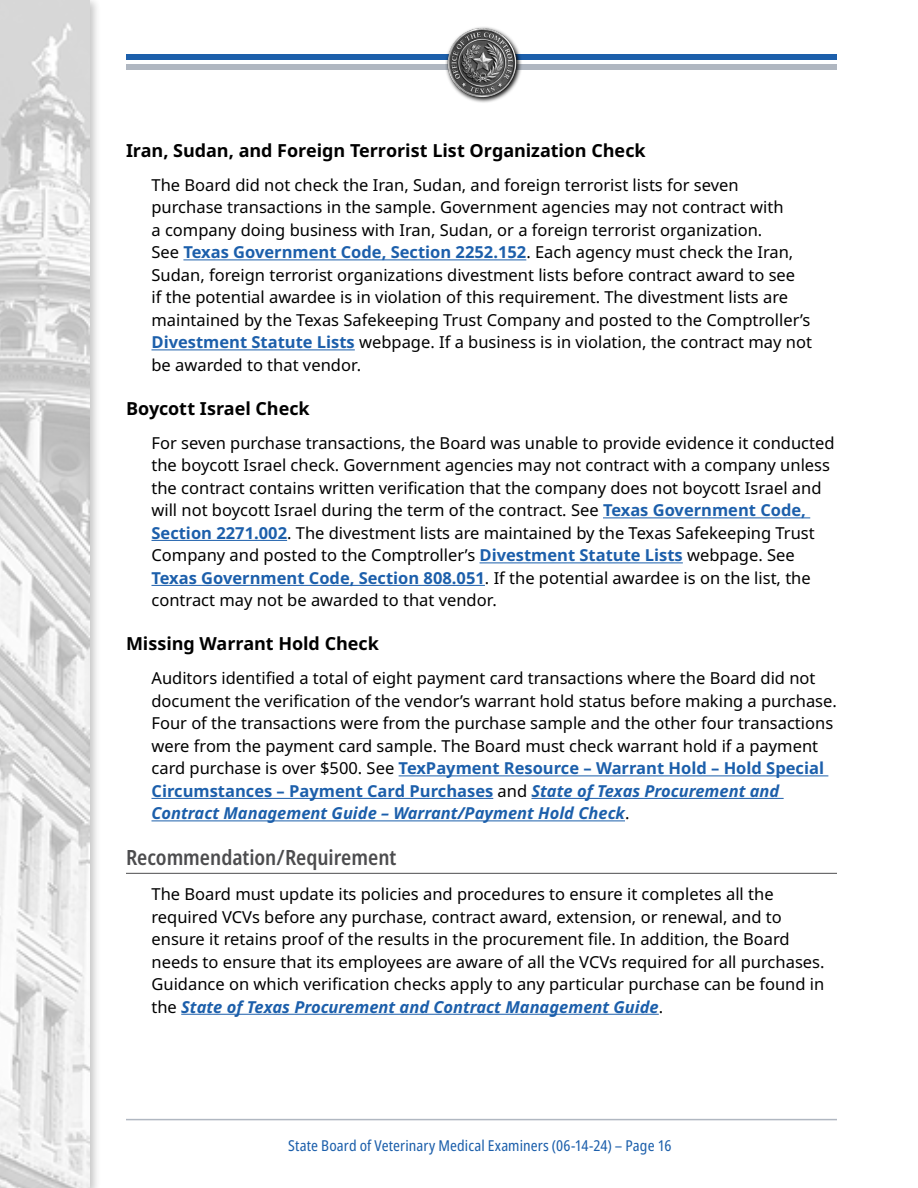
<style>
.page{position:relative;width:918px;height:1188px;background:#fff}
.page>*{position:absolute;margin:0;border:0;box-sizing:border-box;transform-origin:0 0}
.t1{font:600 condensed 21px "Noto Sans";color:#4d4d4f}
.t2{font:700 18px "Noto Sans";letter-spacing:-.005em;color:#000}
.t3{font:16.5px/22.5px "Noto Sans";color:#000}
.t4{font:condensed 15px "Noto Sans";letter-spacing:.005em;color:#1c5fab}
.s1{font-weight:700;color:#1c5fab}
.s2{font-weight:700;font-style:italic;color:#1c5fab}
</style>
<div class="page">
<hr style="left:126px;top:1119px;width:711px;height:1px;background:#b0b7c1">
<div style="left:126px;top:54px;width:711px;height:5px;background:#1c5fab"></div>
<div style="left:126px;top:64px;width:711px;height:6px;background:#b0b7c1"></div>
<div style="left:0;top:0;width:101px;height:1188px;background:#000;opacity:.75"></div>
<img style="left:0;top:0;width:90px;height:1188px">
<svg style="left:474px;top:50px;width:48px;height:53px"></svg>
<img style="left:445px;top:27px;width:73px;height:74px">
<hr style="left:183px;top:259px;width:343px;height:1px;background:#1c5fab">
<hr style="left:152px;top:349px;width:203px;height:1px;background:#1c5fab">
<hr style="left:603px;top:517px;width:207px;height:1px;background:#1c5fab">
<hr style="left:152px;top:540px;width:135px;height:1px;background:#1c5fab">
<hr style="left:480px;top:562px;width:203px;height:1px;background:#1c5fab">
<hr style="left:152px;top:585px;width:333px;height:1px;background:#1c5fab">
<hr style="left:399px;top:775px;width:429px;height:1px;background:#1c5fab">
<hr style="left:152px;top:798px;width:341px;height:1px;background:#1c5fab">
<hr style="left:531px;top:798px;width:253px;height:1px;background:#1c5fab">
<hr style="left:152px;top:820px;width:473px;height:1px;background:#1c5fab">
<hr style="left:126px;top:873px;width:711px;height:1px;background:#4d4d4f">
<hr style="left:181px;top:1014px;width:478px;height:1px;background:#1c5fab">
<p class="t2" style="left:126px;top:138px;width:521px">Iran, Sudan, and Foreign Terrorist List Organization Check</p>
<p class="t3" style="left:152px;top:174px;width:662px">The Board did not check the Iran, Sudan, and foreign terrorist lists for seven purchase transactions in the sample. Government agencies may not contract with<br>a company doing business with Iran, Sudan, or a foreign terrorist organization.<br>See <span class="s1">Texas Government Code, Section 2252.152</span>. Each agency must check the Iran, Sudan, foreign terrorist organizations divestment lists before contract award to see<br>if the potential awardee is in violation of this requirement. The divestment lists are maintained by the Texas Safekeeping Trust Company and posted to the Comptroller’s <span class="s1">Divestment Statute Lists</span> webpage. If a business is in violation, the contract may not be awarded to that vendor.</p>
<p class="t2" style="left:126px;top:396px;width:185px">Boycott Israel Check</p>
<p class="t3" style="left:152px;top:432px;width:685px">For seven purchase transactions, the Board was unable to provide evidence it conducted the boycott Israel check. Government agencies may not contract with a company unless the contract contains written verification that the company does not boycott Israel and will not boycott Israel during the term of the contract. See <span class="s1">Texas Government Code, Section 2271.002</span>. The divestment lists are maintained by the Texas Safekeeping Trust Company and posted to the Comptroller’s <span class="s1">Divestment Statute Lists</span> webpage. See <span class="s1">Texas Government Code, Section 808.051</span>. If the potential awardee is on the list, the contract may not be awarded to that vendor.</p>
<p class="t2" style="left:126px;top:631px;width:254px">Missing Warrant Hold Check</p>
<p class="t3" style="left:152px;top:667px;width:687px">Auditors identified a total of eight payment card transactions where the Board did not document the verification of the vendor’s warrant hold status before making a purchase.<br>Four of the transactions were from the purchase sample and the other four transactions were from the payment card sample. The Board must check warrant hold if a payment card purchase is over $500. See <span class="s1">TexPayment Resource – Warrant Hold – Hold Special Circumstances – Payment Card Purchases</span> and <span class="s2">State of Texas Procurement and Contract Management Guide – Warrant/Payment Hold Check</span>.</p>
<p class="t1" style="left:126px;top:843px;width:272px">Recommendation/Requirement</p>
<p class="t3" style="left:152px;top:883px;width:675px">The Board must update its policies and procedures to ensure it completes all the required VCVs before any purchase, contract award, extension, or renewal, and to ensure it retains proof of the results in the procurement file. In addition, the Board needs to ensure that its employees are aware of all the VCVs required for all purchases.<br>Guidance on which verification checks apply to any particular purchase can be found in the <span class="s2">State of Texas Procurement and Contract Management Guide</span>.</p>
<p class="t4" style="left:288px;top:1135px;width:385px">State Board of Veterinary Medical Examiners (06-14-24) – Page 16</p>
</div>
